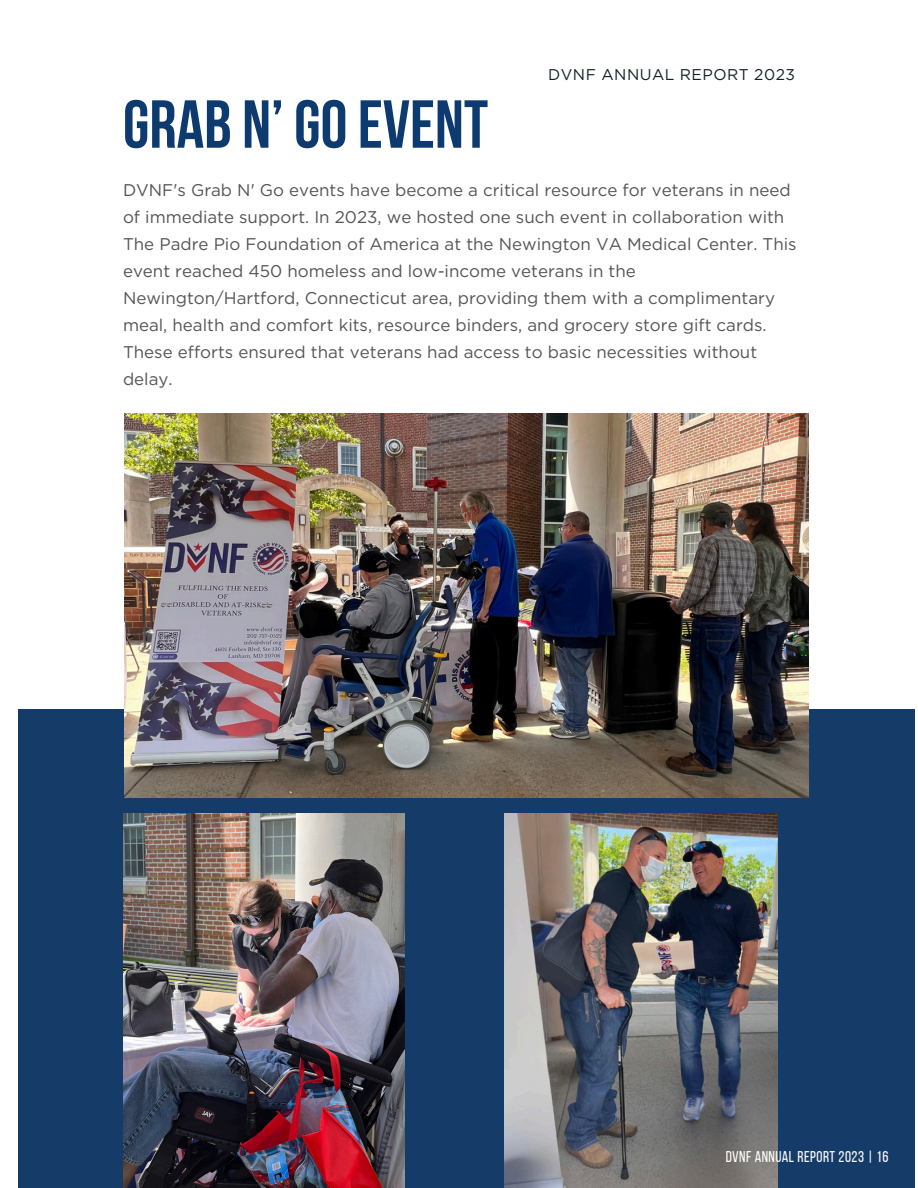
<style>
.page{position:relative;width:918px;height:1188px;background:#fff}
.page>*{position:absolute;margin:0;border:0;box-sizing:border-box;transform-origin:0 0}
.t1{font:67.8px "Bebas Neue Cyrillic";color:#0e3b6f}
.t2{font:16.95px/27px "Gotham";color:#545454}
.t3{font:15.6px "Bebas Neue";letter-spacing:.03em;color:#fff}
.t4{font:15.6px "Gotham";letter-spacing:.03em;color:#102226}
</style>
<div class="page">
<div style="left:18px;top:710px;width:896px;height:478px;background:#153c69"></div>
<img style="left:124px;top:413px;width:684px;height:384px">
<img style="left:123px;top:813px;width:281px;height:375px">
<img style="left:505px;top:813px;width:273px;height:375px">
<p class="t1" style="left:123px;top:97px;width:367px">GRAB N’ GOEVENT</p>
<p class="t4" style="left:548px;top:65px;width:248px">DVNF ANNUAL REPORT 2023</p>
<p class="t2" style="left:123px;top:176px;width:675px">DVNF's Grab N' Go events have become a critical resource for veterans in need of immediate support. In 2023, we hosted one such event in collaboration with The Padre Pio Foundation of America at the Newington VA Medical Center. This event reached 450 homeless and low-income veterans in the Newington/Hartford, Connecticut area, providing them with a complimentary meal, health and comfort kits, resource binders, and grocery store gift cards.<br>These efforts ensured that veterans had access to basic necessities without delay.</p>
<h2 class="t3" style="left:726px;top:1151px;width:164px">DVNF ANNUAL REPORT 2023 | 16</h2>
</div>
